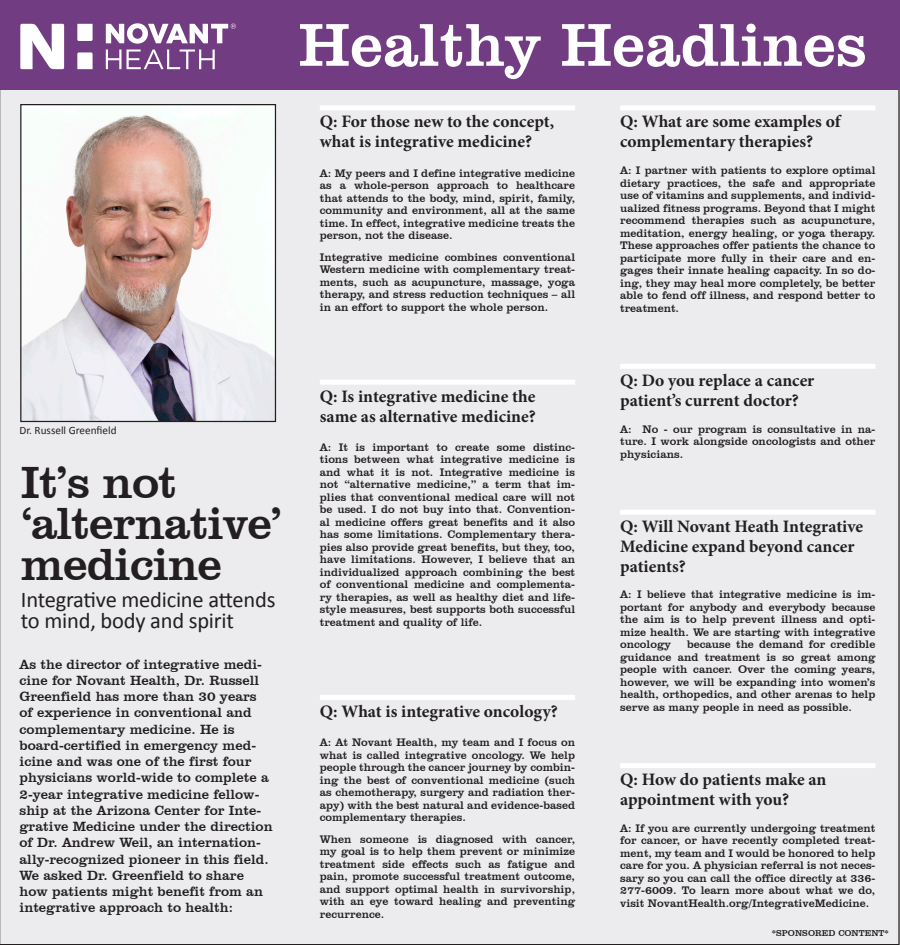
<style>
.page{position:relative;width:900px;height:945px;background:#ececee}
.page>*{position:absolute;margin:0;border:0;box-sizing:border-box;transform-origin:0 0}
.t1{font:62.12px "Clarendon BT";color:#fff}
.KVN_Headline_Small{font:46.25px/41.2px "Clarendon BT";letter-spacing:-.02em;color:#231f20}
.KVN_Subhead_Small{font:22.5px/21.2px "Calibri";letter-spacing:-.01em;color:#231f20}
.question2{font:700 17.5px/20px "Minion Pro";letter-spacing:-.005em;color:#231f20}
.question1{font:700 17.5px/20px "Minion Pro";color:#231f20}
.lead_p4{font:13.75px/16.2px "Clarendon BT";color:#231f20}
.bc_p3{font:11.25px/12.5px "Clarendon BT";color:#231f20;text-align:justify}
.KVN_Cutline{font:11.25px "Calibri";color:#231f20}
.bc_p3-2{font:8.75px "Clarendon BT";color:#231f20}
</style>
<div class="page">
<div style="left:320px;top:105px;width:255px;height:5px;background:#fff"></div>
<div style="left:320px;top:380px;width:255px;height:5px;background:#fff"></div>
<div style="left:320px;top:695px;width:255px;height:5px;background:#fff"></div>
<div style="left:620px;top:105px;width:256px;height:5px;background:#fff"></div>
<div style="left:620px;top:364px;width:256px;height:5px;background:#fff"></div>
<div style="left:620px;top:510px;width:256px;height:5px;background:#fff"></div>
<div style="left:620px;top:763px;width:256px;height:5px;background:#fff"></div>
<img style="left:22px;top:106px;width:252px;height:314px">
<div style="left:20px;top:104px;width:256px;height:318px;border:1px solid #231f20"></div>
<div style="left:0;top:0;width:899px;height:90px;background:#723c83"></div>
<svg style="left:106px;top:50px;width:15px;height:19px"></svg>
<svg style="left:127px;top:50px;width:88px;height:19px"></svg>
<svg style="left:20px;top:24px;width:44px;height:45px"></svg>
<svg style="left:77px;top:24px;width:16px;height:17px"></svg>
<svg style="left:77px;top:52px;width:16px;height:17px"></svg>
<svg style="left:106px;top:23px;width:130px;height:21px"></svg>
<p class="t1" style="left:299px;top:6px;width:570px">Healthy Headlines</p>
<p class="question1" style="left:320px;top:111px;width:236px">Q: For those new to the concept, what is integrative medicine?</p>
<p class="bc_p3" style="left:320px;top:166px;width:257px">A: My peers and I define integrative medicine as a whole-person approach to healthcare that attends to the body, mind, spirit, family, community and environment, all at the same time. In effect, integrative medicine treats the person, not the disease.</p>
<p class="bc_p3" style="left:320px;top:250px;width:257px">Integrative medicine combines conventional Western medicine with complementary treat&shy;ments, such as acupuncture, massage, yoga therapy, and stress reduction techniques – all in an effort to support the whole person.</p>
<p class="question2" style="left:620px;top:111px;width:222px">Q: What are some examples of complementary therapies?</p>
<p class="bc_p3" style="left:620px;top:164px;width:257px">A: I partner with patients to explore optimal dietary practices, the safe and appropriate use of vitamins and supplements, and individ&shy;ualized fitness programs. Beyond that I might recommend therapies such as acupuncture, meditation, energy healing, or yoga therapy.<br>These approaches offer patients the chance to participate more fully in their care and en&shy;gages their innate healing capacity. In so do&shy;ing, they may heal more completely, be better able to fend off illness, and respond better to treatment.</p>
<p class="KVN_Cutline" style="left:20px;top:423px;width:99px">Dr. Russell Greenfield</p>
<p class="KVN_Headline_Small" style="left:21px;top:460px;width:263px">It’s not ‘alternative’ medicine</p>
<p class="KVN_Subhead_Small" style="left:21px;top:589px;width:256px">Integrative medicine attends to mind, body and spirit</p>
<p class="lead_p4" style="left:20px;top:655px;width:255px">As the director of integrative medi&shy;cine for Novant Health, Dr. Russell Greenfield has more than 30 years of experience in conventional and complementary medicine. He is board-certified in emergency med&shy;icine and was one of the first four physicians world-wide to complete a 2-year integrative medicine fellow&shy;ship at the Arizona Center for Inte&shy;grative Medicine under the direction of Dr. Andrew Weil, an internation&shy;ally-recognized pioneer in this field.<br>We asked Dr. Greenfield to share how patients might benefit from an integrative approach to health:</p>
<p class="question1" style="left:320px;top:386px;width:217px">Q: Is integrative medicine the same as alternative medicine?</p>
<p class="bc_p3" style="left:320px;top:441px;width:257px">A: It is important to create some distinc&shy;tions between what integrative medicine is and what it is not. Integrative medicine is not “alternative medicine,” a term that im&shy;plies that conventional medical care will not be used. I do not buy into that. Convention&shy;al medicine offers great benefits and it also has some limitations. Complementary thera&shy;pies also provide great benefits, but they, too, have limitations. However, I believe that an individualized approach combining the best of conventional medicine and complementa&shy;ry therapies, as well as healthy diet and life&shy;style measures, best supports both successful treatment and quality of life.</p>
<p class="question1" style="left:320px;top:701px;width:239px">Q: What is integrative oncology?</p>
<p class="bc_p3" style="left:320px;top:736px;width:257px">A: At Novant Health, my team and I focus on what is called integrative oncology. We help people through the cancer journey by combin&shy;ing the best of conventional medicine (such as chemotherapy, surgery and radiation ther&shy;apy) with the best natural and evidence-based complementary therapies.</p>
<p class="bc_p3" style="left:320px;top:832px;width:257px">When someone is diagnosed with cancer, my goal is to help them prevent or minimize treatment side effects such as fatigue and pain, promote successful treatment outcome, and support optimal health in survivorship, with an eye toward healing and preventing recurrence.</p>
<p class="question2" style="left:620px;top:370px;width:196px">Q: Do you replace a cancer patient’s current doctor?</p>
<p class="bc_p3" style="left:620px;top:422px;width:257px">A: No - our program is consultative in na&shy;ture. I work alongside oncologists and other physicians.</p>
<p class="question2" style="left:620px;top:516px;width:244px">Q: Will Novant Heath Integrative<br>Medicine expand beyond cancer patients?</p>
<p class="bc_p3" style="left:620px;top:588px;width:257px">A: I believe that integrative medicine is im&shy;portant for anybody and everybody because the aim is to help prevent illness and opti&shy;mize health. We are starting with integrative oncology</p>
<p class="bc_p3" style="left:620px;top:638px;width:257px;text-indent:67px">because the demand for credible guidance and treatment is so great among people with cancer. Over the coming years, however, we will be expanding into women’s health, orthopedics, and other arenas to help serve as many people in need as possible.</p>
<p class="question2" style="left:620px;top:769px;width:208px">Q: How do patients make an appointment with you?</p>
<p class="bc_p3" style="left:620px;top:822px;width:257px">A: If you are currently undergoing treatment for cancer, or have recently completed treat&shy;ment, my team and I would be honored to help care for you. A physician referral is not neces&shy;sary so you can call the office directly at 336- 277-6009. To learn more about what we do, visit NovantHealth.org/IntegrativeMedicine.</p>
<p class="bc_p3-2" style="left:772px;top:928px;width:118px">*SPONSORED CONTENT*</p>
</div>
